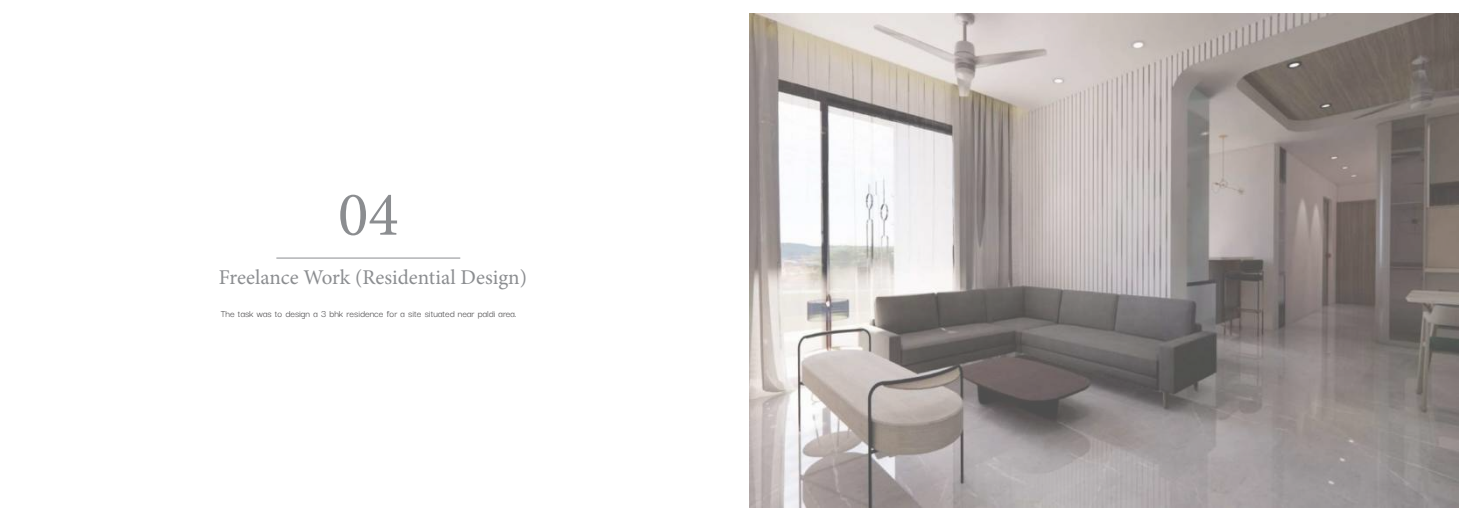
<style>
.page{position:relative;width:1474px;height:521px;background:#fff}
.page>*{position:absolute;margin:0;border:0;box-sizing:border-box;transform-origin:0 0}
.t1{font:63px "Minion Pro";color:#8b8d90}
.t2{font:21px "Minion Pro";color:#8b8d90}
.t3{font:10.5px "Darker Grotesque";color:#403f41}
</style>
<div class="page">
<hr style="left:276px;top:258px;width:184px;height:1px;background:#8b8d90">
<img style="left:749px;top:14px;width:709px;height:493px">
<h1 class="t1" style="left:338px;top:190px;width:62px">04</h1>
<h2 class="t2" style="left:219px;top:269px;width:310px">Freelance Work (Residential Design)</h2>
<p class="t3" style="left:221px;top:306px;width:297px">The task was to design a 3 bhk residence for a site situated near paldi area.</p>
</div>
